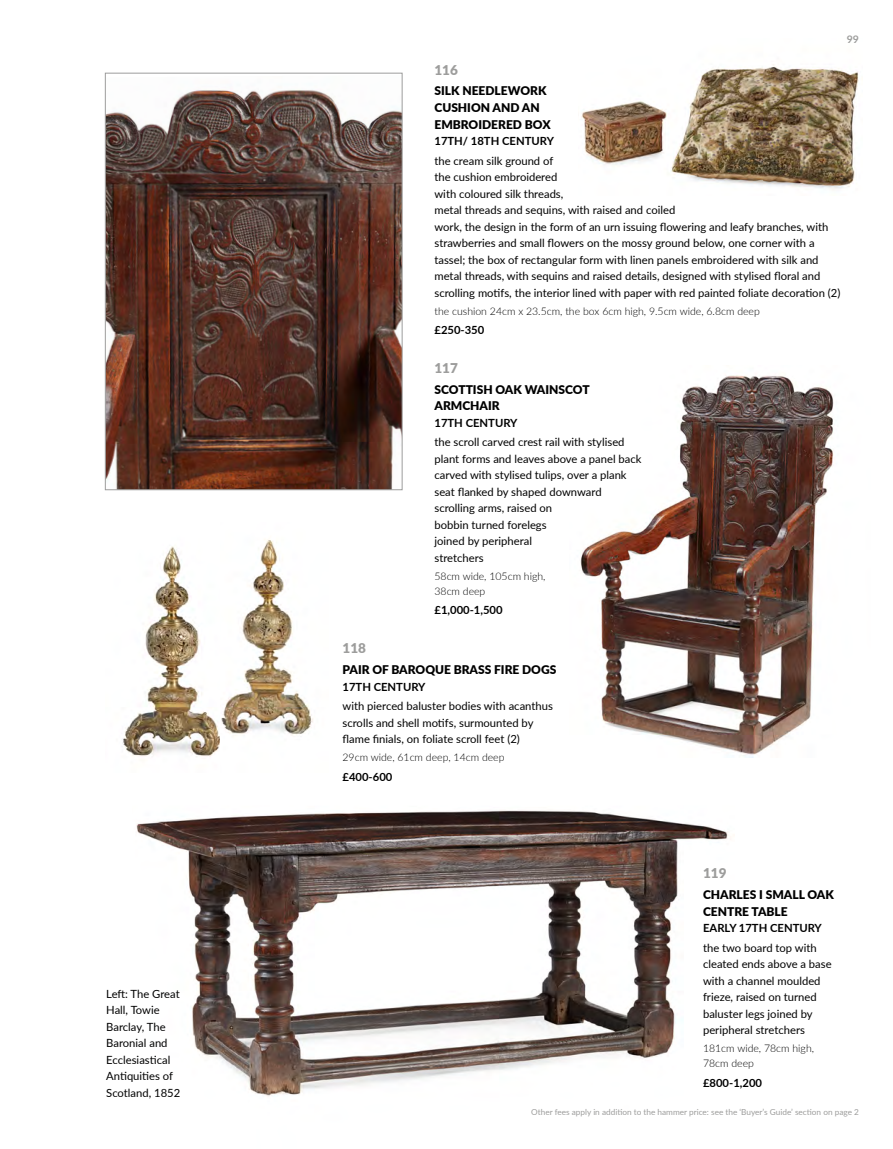
<style>
.page{position:relative;width:893px;height:1149px;background:#fff}
.page>*{position:absolute;margin:0;border:0;box-sizing:border-box;transform-origin:0 0}
._1_Lot_Number{font:900 13.5px "Lato";color:#9d9d9c}
._2_Designer_movement{font:900 12px/16.5px "Lato";color:#000}
._4_Sub_description{font:11.25px/16.5px "Lato";color:#000}
.Caption_lot_no{font:11.25px/16.5px "Lato";color:#000}
._3_Description{font:700 11.25px "Lato";color:#000}
._8_Estimate{font:700 11.25px "Lato";color:#000}
._5_Dimensions{font:300 10.5px/15px "Lato";color:#000}
.t1{font:700 10.5px "Lato";color:#9d9d9c}
.t2{font:8.25px "Lato";color:#9d9d9c}
</style>
<div class="page">
<img style="left:136px;top:810px;width:593px;height:287px">
<img style="left:580px;top:375px;width:254px;height:382px">
<img style="left:107px;top:90px;width:293px;height:398px">
<div style="left:105px;top:73px;width:297px;height:417px;border:1px solid #9d9d9c"></div>
<img style="left:123px;top:546px;width:97px;height:211px">
<img style="left:581px;top:64px;width:278px;height:126px">
<img style="left:221px;top:540px;width:92px;height:196px">
<p class="Caption_lot_no" style="left:106px;top:984px;width:76px">Left: The Great<br>Hall, Towie<br>Barclay, The<br>Baronial and<br>Ecclesiastical<br>Antiquities of<br>Scotland, 1852</p>
<p class="t1" style="left:847px;top:31px;width:14px">99</p>
<p class="_1_Lot_Number" style="left:434px;top:60px;width:25px">116</p>
<p class="_2_Designer_movement" style="left:434px;top:82px;width:118px">SILK NEEDLEWORK<br>CUSHION AND AN<br>EMBROIDERED BOX</p>
<p class="_3_Description" style="left:434px;top:133px;width:121px">17TH/ 18TH CENTURY</p>
<p class="_4_Sub_description" style="left:434px;top:152px;width:407px">the cream silk ground of<br>the cushion embroidered<br>with coloured silk threads,<br>metal threads and sequins, with raised and coiled<br>work, the design in the form of an urn issuing flowering and leafy branches, with strawberries and small flowers on the mossy ground below, one corner with a tassel; the box of rectangular form with linen panels embroidered with silk and metal threads, with sequins and raised details, designed with stylised floral and scrolling motifs, the interior lined with paper with red painted foliate decoration (2)</p>
<p class="_5_Dimensions" style="left:434px;top:303px;width:327px">the cushion 24cm x 23.5cm, the box 6cm high, 9.5cm wide, 6.8cm deep</p>
<p class="_8_Estimate" style="left:434px;top:321px;width:51px">£250-350</p>
<p class="_1_Lot_Number" style="left:434px;top:358px;width:25px">117</p>
<p class="_2_Designer_movement" style="left:434px;top:380px;width:157px">SCOTTISH OAK WAINSCOT<br>ARMCHAIR</p>
<p class="_3_Description" style="left:434px;top:414px;width:85px">17TH CENTURY</p>
<p class="_4_Sub_description" style="left:434px;top:433px;width:209px">the scroll carved crest rail with stylised plant forms and leaves above a panel back carved with stylised tulips, over a plank seat flanked by shaped downward scrolling arms, raised on<br>bobbin turned forelegs<br>joined by peripheral<br>stretchers</p>
<p class="_5_Dimensions" style="left:434px;top:568px;width:113px">58cm wide, 105cm high,<br>38cm deep</p>
<p class="_8_Estimate" style="left:434px;top:601px;width:70px">£1,000-1,500</p>
<p class="_1_Lot_Number" style="left:343px;top:638px;width:25px">118</p>
<p class="_2_Designer_movement" style="left:343px;top:661px;width:215px">PAIR OF BAROQUE BRASS FIRE DOGS</p>
<p class="_3_Description" style="left:343px;top:678px;width:85px">17TH CENTURY</p>
<p class="_4_Sub_description" style="left:343px;top:697px;width:212px">with pierced baluster bodies with acanthus scrolls and shell motifs, surmounted by flame finials, on foliate scroll feet (2)</p>
<p class="_5_Dimensions" style="left:343px;top:749px;width:163px">29cm wide, 61cm deep, 14cm deep</p>
<p class="_8_Estimate" style="left:343px;top:768px;width:51px">£400-600</p>
<p class="_1_Lot_Number" style="left:703px;top:862px;width:25px">119</p>
<p class="_2_Designer_movement" style="left:703px;top:885px;width:132px">CHARLES I SMALL OAK<br>CENTRE TABLE</p>
<p class="_3_Description" style="left:703px;top:919px;width:120px">EARLY 17TH CENTURY</p>
<p class="_4_Sub_description" style="left:703px;top:938px;width:130px">the two board top with cleated ends above a base with a channel moulded frieze, raised on turned baluster legs joined by peripheral stretchers</p>
<p class="_5_Dimensions" style="left:703px;top:1040px;width:113px">181cm wide, 78cm high,<br>78cm deep</p>
<p class="_8_Estimate" style="left:703px;top:1073px;width:61px">£800-1,200</p>
<p class="t2" style="left:531px;top:1105px;width:329px">Other fees apply in addition to the hammer price: see the ‘Buyer’s Guide’ section on page 2</p>
</div>
